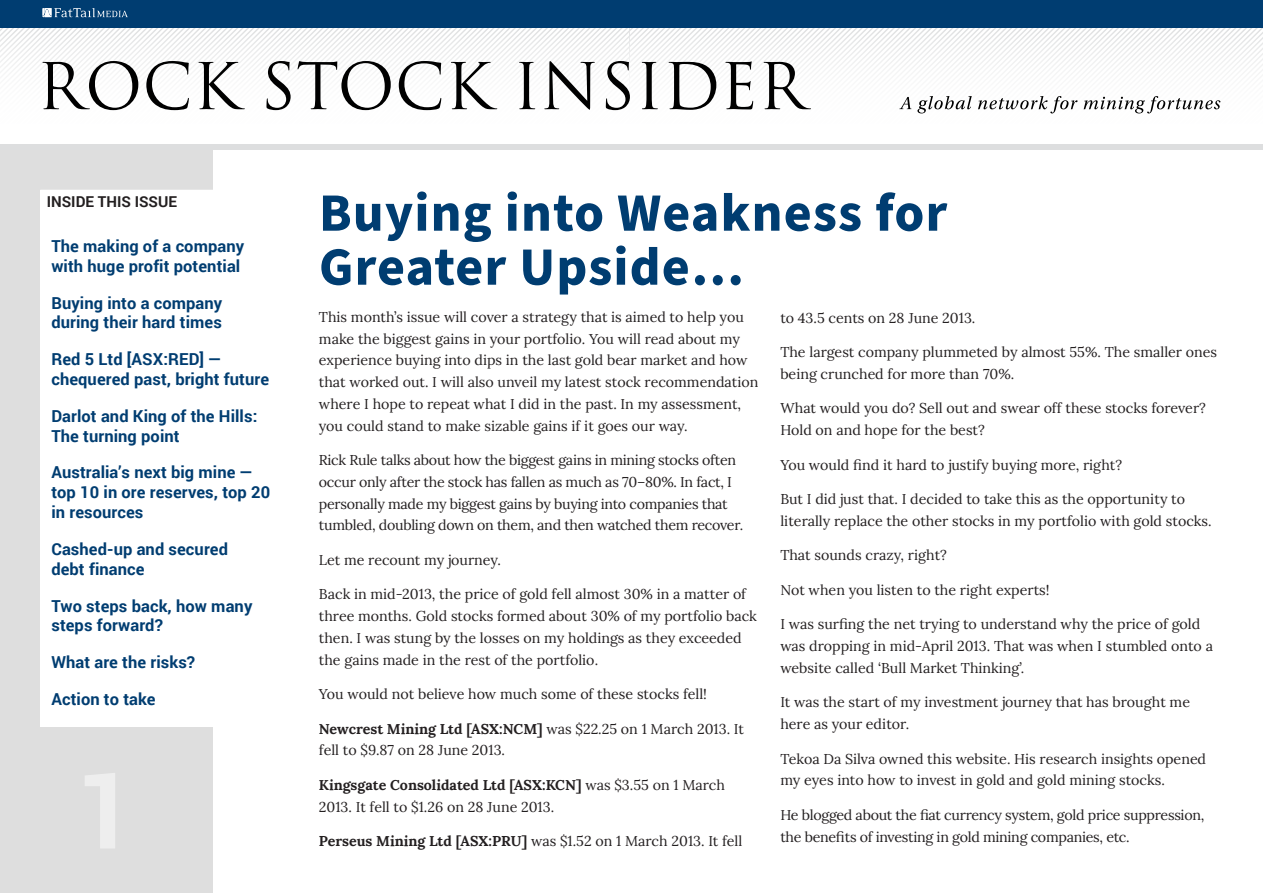
<style>
.page{position:relative;width:1263px;height:893px;background:#fff}
.page>*{position:absolute;margin:0;border:0;box-sizing:border-box;transform-origin:0 0}
.Body{font:700 54px/54px "Source Sans Pro";letter-spacing:.02em;color:#003d71}
.Sidebar_Article_Titl{font:700 16.5px/19.8px "Roboto";letter-spacing:.005em;color:#003d71}
.Sidebar_Header__Insi{font:700 15px "Roboto";color:#231f20}
.Body-2{font:14.25px/21.8px "Lora";color:#231f20}
.Body-3{font:14.25px/21.8px "Lora";letter-spacing:-.02em;color:#231f20}
.s1{font-weight:700}
</style>
<div class="page">
<div style="left:0;top:0;width:213px;height:893px;background:#dedede"></div>
<div style="left:0;top:144px;width:633px;height:5px;background:#dddedf"></div>
<div style="left:630px;top:144px;width:633px;height:5px;background:#dddedf"></div>
<div style="left:0;top:0;width:1263px;height:27px;background:#003d71"></div>
<svg style="left:43px;top:8px;width:85px;height:9px"></svg>
<svg style="left:0;top:27px;width:1263px;height:117px"></svg>
<div style="left:40px;top:190px;width:242px;height:537px;background:#fff"></div>
<p class="Sidebar_Header__Insi" style="left:47px;top:193px;width:132px">INSIDE THIS ISSUE</p>
<p class="Sidebar_Article_Titl" style="left:51px;top:236px;width:194px">The making of a company with huge profit potential</p>
<p class="Sidebar_Article_Titl" style="left:51px;top:293px;width:172px">Buying into a company during their hard times</p>
<p class="Sidebar_Article_Titl" style="left:51px;top:349px;width:219px">Red 5 Ltd [ASX:RED] — chequered past, bright future</p>
<p class="Sidebar_Article_Titl" style="left:51px;top:406px;width:208px">Darlot and King of the Hills:<br>The turning point</p>
<p class="Sidebar_Article_Titl" style="left:51px;top:463px;width:220px">Australia’s next big mine — top 10 in ore reserves, top 20 in resources</p>
<p class="Sidebar_Article_Titl" style="left:51px;top:539px;width:178px">Cashed-up and secured debt finance</p>
<p class="Sidebar_Article_Titl" style="left:51px;top:596px;width:203px">Two steps back, how many steps forward?</p>
<p class="Sidebar_Article_Titl" style="left:51px;top:652px;width:145px">What are the risks?</p>
<p class="Sidebar_Article_Titl" style="left:51px;top:689px;width:106px">Action to take</p>
<p class="Body" style="left:319px;top:187px;width:630px">Buying into Weakness for<br>Greater Upside…</p>
<p class="Body-2" style="left:319px;top:305px;width:441px">This month’s issue will cover a strategy that is aimed to help you make the biggest gains in your portfolio. You will read about my experience buying into dips in the last gold bear market and how that worked out. I will also unveil my latest stock recommendation where I hope to repeat what I did in the past. In my assessment, you could stand to make sizable gains if it goes our way.</p>
<p class="Body-3" style="left:319px;top:448px;width:426px">Rick Rule talks about how the biggest gains in mining stocks often occur only after the stock has fallen as much as 70–80%. In fact, I personally made my biggest gains by buying into companies that tumbled, doubling down on them, and then watched them recover.</p>
<p class="Body-2" style="left:319px;top:548px;width:184px">Let me recount my journey.</p>
<p class="Body-2" style="left:319px;top:582px;width:439px">Back in mid-2013, the price of gold fell almost 30% in a matter of three months. Gold stocks formed about 30% of my portfolio back then. I was stung by the losses on my holdings as they exceeded the gains made in the rest of the portfolio.</p>
<p class="Body-2" style="left:319px;top:682px;width:390px">You would not believe how much some of these stocks fell!</p>
<p class="Body-2" style="left:319px;top:717px;width:426px"><span class="s1">Newcrest Mining Ltd [ASX:NCM]</span> was $22.25 on 1 March 2013. It fell to $9.87 on 28 June 2013.</p>
<p class="Body-2" style="left:319px;top:773px;width:407px"><span class="s1">Kingsgate Consolidated Ltd [ASX:KCN]</span> was $3.55 on 1 March<br>2013. It fell to $1.26 on 28 June 2013.</p>
<p class="Body-2" style="left:319px;top:829px;width:425px"><span class="s1">Perseus Mining Ltd [ASX:PRU]</span> was $1.52 on 1 March 2013. It fell</p>
<p class="Body-2" style="left:780px;top:306px;width:197px">to 43.5 cents on 28 June 2013.</p>
<p class="Body-2" style="left:780px;top:340px;width:438px">The largest company plummeted by almost 55%. The smaller ones being crunched for more than 70%.</p>
<p class="Body-2" style="left:780px;top:396px;width:427px">What would you do? Sell out and swear off these stocks forever?<br>Hold on and hope for the best?</p>
<p class="Body-2" style="left:780px;top:453px;width:343px">You would find it hard to justify buying more, right?</p>
<p class="Body-2" style="left:780px;top:487px;width:433px">But I did just that. I decided to take this as the opportunity to literally replace the other stocks in my portfolio with gold stocks.</p>
<p class="Body-2" style="left:780px;top:544px;width:168px">That sounds crazy, right?</p>
<p class="Body-2" style="left:780px;top:578px;width:271px">Not when you listen to the right experts!</p>
<p class="Body-2" style="left:780px;top:613px;width:434px">I was surfing the net trying to understand why the price of gold was dropping in mid-April 2013. That was when I stumbled onto a website called ‘Bull Market Thinking’.</p>
<p class="Body-2" style="left:780px;top:691px;width:411px">It was the start of my investment journey that has brought me here as your editor.</p>
<p class="Body-2" style="left:780px;top:747px;width:427px">Tekoa Da Silva owned this website. His research insights opened my eyes into how to invest in gold and gold mining stocks.</p>
<p class="Body-3" style="left:780px;top:803px;width:426px">He blogged about the fiat currency system, gold price suppression, the benefits of investing in gold mining companies, etc.</p>
</div>
